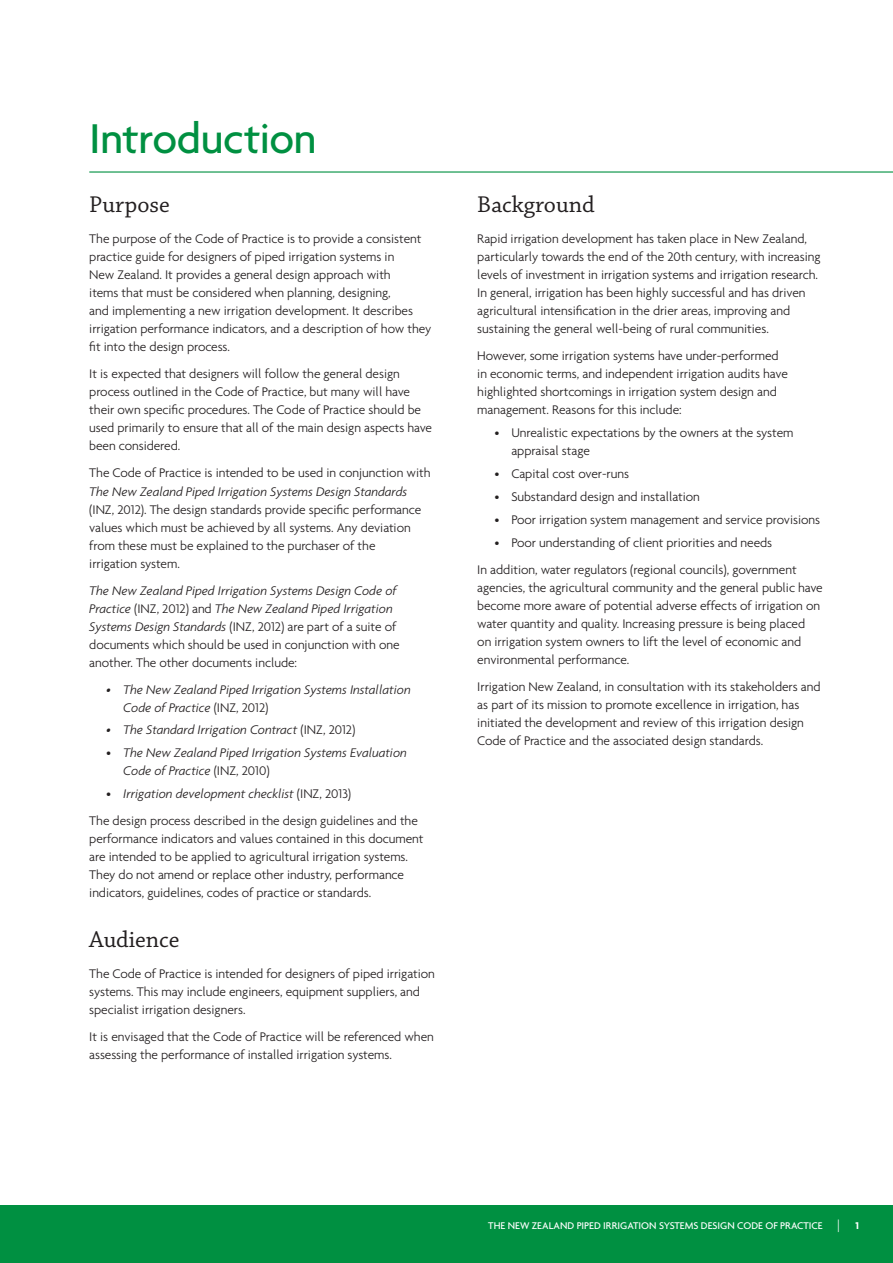
<style>
.page{position:relative;width:893px;height:1263px;background:#fff}
.page>*{position:absolute;margin:0;border:0;box-sizing:border-box;transform-origin:0 0}
._1_-_Section_Header{font:500 45px "Agenda";letter-spacing:-.01em;color:#009041}
._2_-_Heading_2{font:24px "Chaparral Pro";color:#231f20}
.Body_Copy_Tech{font:300 13.5px/18px "Agenda";letter-spacing:-.005em;color:#231f20}
.t1{font:italic 300 13.5px/18px "Agenda";letter-spacing:-.005em;color:#231f20}
.t2{font:500 10.5px "Agenda";color:#fff}
.s1{font-style:italic}
.s2{font-style:normal}
.s3{font-weight:300;font-size:13.35px}
.s4{font-weight:700}
</style>
<div class="page">
<div style="left:0;top:1205px;width:893px;height:58px;background:#009041"></div>
<hr style="left:89px;top:171px;width:804px;height:2px;background:#009041">
<p class="_1_-_Section_Header" style="left:89px;top:112px;width:229px">Introduction</p>
<p class="_2_-_Heading_2" style="left:89px;top:191px;width:82px">Purpose</p>
<p class="Body_Copy_Tech" style="left:89px;top:230px;width:344px">The purpose of the Code of Practice is to provide a consistent practice guide for designers of piped irrigation systems in<br>New Zealand. It provides a general design approach with<br>items that must be considered when planning, designing,<br>and implementing a new irrigation development. It describes irrigation performance indicators, and a description of how they fit into the design process.</p>
<p class="Body_Copy_Tech" style="left:89px;top:365px;width:344px">It is expected that designers will follow the general design process outlined in the Code of Practice, but many will have their own specific procedures. The Code of Practice should be used primarily to ensure that all of the main design aspects have been considered.</p>
<p class="Body_Copy_Tech" style="left:89px;top:464px;width:343px">The Code of Practice is intended to be used in conjunction with <span class="s1">The New Zealand Piped Irrigation Systems Design Standards </span>(INZ, 2012). The design standards provide specific performance values which must be achieved by all systems. Any deviation from these must be explained to the purchaser of the<br>irrigation system.</p>
<p class="Body_Copy_Tech" style="left:89px;top:581px;width:312px"><span class="s1">The New Zealand Piped Irrigation Systems Design Code of Practice</span> (INZ, 2012) and <span class="s1">The New Zealand Piped Irrigation Systems Design Standards</span> (INZ, 2012) are part of a suite of documents which should be used in conjunction with one another. The other documents include:</p>
<p class="t1" style="left:123px;top:680px;width:289px;text-indent:-17px">• The New Zealand Piped Irrigation Systems Installation<br>Code of Practice <span class="s2">(INZ, 2012)</span></p>
<p class="t1" style="left:106px;top:721px;width:250px">• The Standard Irrigation Contract <span class="s2">(INZ, 2012)</span></p>
<p class="t1" style="left:123px;top:744px;width:285px;text-indent:-17px"><span class="s2">•</span> The New Zealand Piped Irrigation Systems Evaluation<br>Code of Practice <span class="s2">(INZ, 2010)</span></p>
<p class="t1" style="left:106px;top:785px;width:246px"><span class="s2">•</span> Irrigation development checklist <span class="s2">(INZ, 2013)</span></p>
<p class="Body_Copy_Tech" style="left:89px;top:812px;width:336px">The design process described in the design guidelines and the performance indicators and values contained in this document are intended to be applied to agricultural irrigation systems.<br>They do not amend or replace other industry, performance indicators, guidelines, codes of practice or standards.</p>
<p class="_2_-_Heading_2" style="left:89px;top:926px;width:92px">Audience</p>
<p class="Body_Copy_Tech" style="left:89px;top:965px;width:347px">The Code of Practice is intended for designers of piped irrigation systems. This may include engineers, equipment suppliers, and specialist irrigation designers.</p>
<p class="Body_Copy_Tech" style="left:89px;top:1028px;width:346px">It is envisaged that the Code of Practice will be referenced when assessing the performance of installed irrigation systems.</p>
<p class="_2_-_Heading_2" style="left:477px;top:191px;width:119px">Background</p>
<p class="Body_Copy_Tech" style="left:477px;top:230px;width:345px">Rapid irrigation development has taken place in New Zealand, particularly towards the end of the 20th century, with increasing levels of investment in irrigation systems and irrigation research.<br>In general, irrigation has been highly successful and has driven agricultural intensification in the drier areas, improving and sustaining the general well-being of rural communities.</p>
<p class="Body_Copy_Tech" style="left:477px;top:347px;width:312px">However, some irrigation systems have under-performed in economic terms, and independent irrigation audits have highlighted shortcomings in irrigation system design and management. Reasons for this include:</p>
<p class="Body_Copy_Tech" style="left:511px;top:423px;width:284px;text-indent:-17px">• Unrealistic expectations by the owners at the system appraisal stage</p>
<p class="Body_Copy_Tech" style="left:494px;top:464px;width:136px">• Capital cost over-runs</p>
<p class="Body_Copy_Tech" style="left:494px;top:487px;width:207px">• Substandard design and installation</p>
<p class="Body_Copy_Tech" style="left:494px;top:510px;width:327px">• Poor irrigation system management and service provisions</p>
<p class="Body_Copy_Tech" style="left:494px;top:533px;width:279px">• Poor understanding of client priorities and needs</p>
<p class="Body_Copy_Tech" style="left:477px;top:560px;width:347px">In addition, water regulators (regional councils), government agencies, the agricultural community and the general public have become more aware of potential adverse effects of irrigation on water quantity and quality. Increasing pressure is being placed<br>on irrigation system owners to lift the level of economic and environmental performance.</p>
<p class="Body_Copy_Tech" style="left:477px;top:677px;width:345px">Irrigation New Zealand, in consultation with its stakeholders and as part of its mission to promote excellence in irrigation, has initiated the development and review of this irrigation design Code of Practice and the associated design standards.</p>
<p class="t2" style="left:488px;top:1219px;width:372px">THE NEW ZEALAND PIPED IRRIGATION SYSTEMS DESIGN CODE OF PRACTICE <span class="s3">|</span> <span class="s4">1</span></p>
</div>
